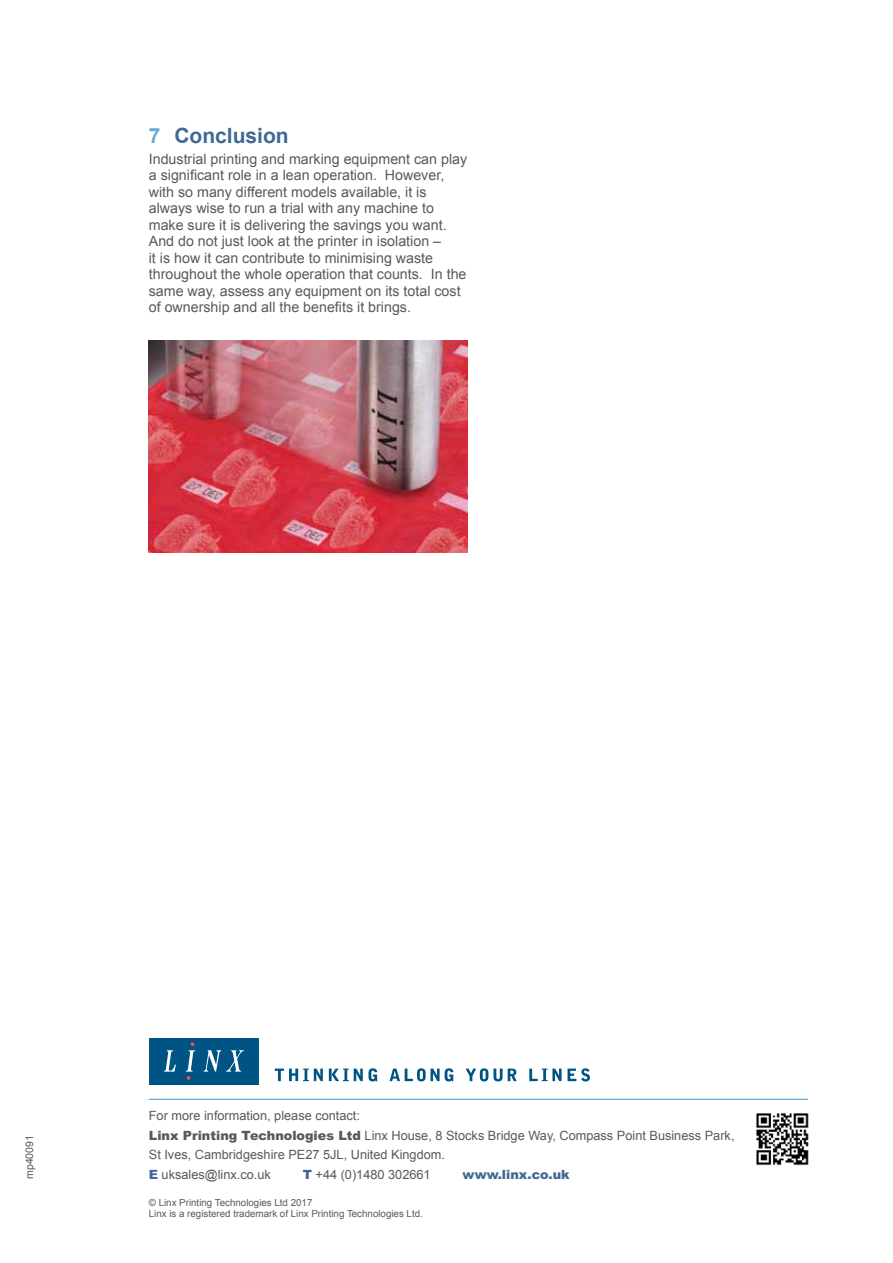
<style>
.page{position:relative;width:893px;height:1263px;background:#fff}
.page>*{position:absolute;margin:0;border:0;box-sizing:border-box;transform-origin:0 0}
.t1{font:700 21px "Arial";color:#3f6994}
.t2{font:14.25px/16.5px "Arial";color:#58595b}
.t3{font:12.75px/19.5px "Arial";color:#58595b}
.t4{font:900 12.75px "Arial";color:#3f6994}
.t5{font:10.5px "Arial";color:#58595b}
.t6{font:9.75px/11.7px "Arial";color:#58595b}
.s1{color:#69a8d2}
.s2{font-weight:900}
.s3{font-weight:900;color:#3f6994}
</style>
<div class="page">
<div style="left:149px;top:1037px;width:110px;height:47px;background:#005483"></div>
<svg style="left:164px;top:1050px;width:12px;height:21px"></svg>
<svg style="left:204px;top:1050px;width:40px;height:21px"></svg>
<svg style="left:186px;top:1042px;width:9px;height:38px"></svg>
<svg style="left:275px;top:1068px;width:48px;height:13px"></svg>
<svg style="left:329px;top:1068px;width:48px;height:13px"></svg>
<svg style="left:390px;top:1068px;width:63px;height:13px"></svg>
<svg style="left:466px;top:1068px;width:51px;height:13px"></svg>
<svg style="left:529px;top:1068px;width:33px;height:13px"></svg>
<svg style="left:568px;top:1068px;width:22px;height:13px"></svg>
<hr style="left:149px;top:1099px;width:659px;height:1px;background:#3c98c9">
<img style="left:149px;top:340px;width:319px;height:213px">
<img style="left:756px;top:1113px;width:53px;height:53px">
<h1 class="t1" style="left:149px;top:122px;width:141px"><span class="s1">7</span> Conclusion</h1>
<p class="t2" style="left:149px;top:150px;width:320px">Industrial printing and marking equipment can play a significant role in a lean operation. However, with so many different models available, it is always wise to run a trial with any machine to make sure it is delivering the savings you want.<br>And do not just look at the printer in isolation –<br>it is how it can contribute to minimising waste throughout the whole operation that counts. In the same way, assess any equipment on its total cost of ownership and all the benefits it brings.</p>
<p class="t5" style="left:23px;top:1179px;width:45px;rotate:-90deg">mp40091</p>
<p class="t3" style="left:149px;top:1106px;width:587px">For more information, please contact:<br><span class="s2">Linx Printing Technologies Ltd</span> Linx House, 8 Stocks Bridge Way, Compass Point Business Park, St Ives, Cambridgeshire PE27 5JL, United Kingdom.<br><span class="s3">E</span> uksales@linx.co.uk</p>
<p class="t3" style="left:303px;top:1165px;width:129px"><span class="s3">T</span> +44 (0)1480 302661</p>
<p class="t4" style="left:463px;top:1166px;width:109px">www.linx.co.uk</p>
<p class="t6" style="left:149px;top:1196px;width:276px">© Linx Printing Technologies Ltd 2017<br>Linx is a registered trademark of Linx Printing Technologies Ltd.</p>
</div>
